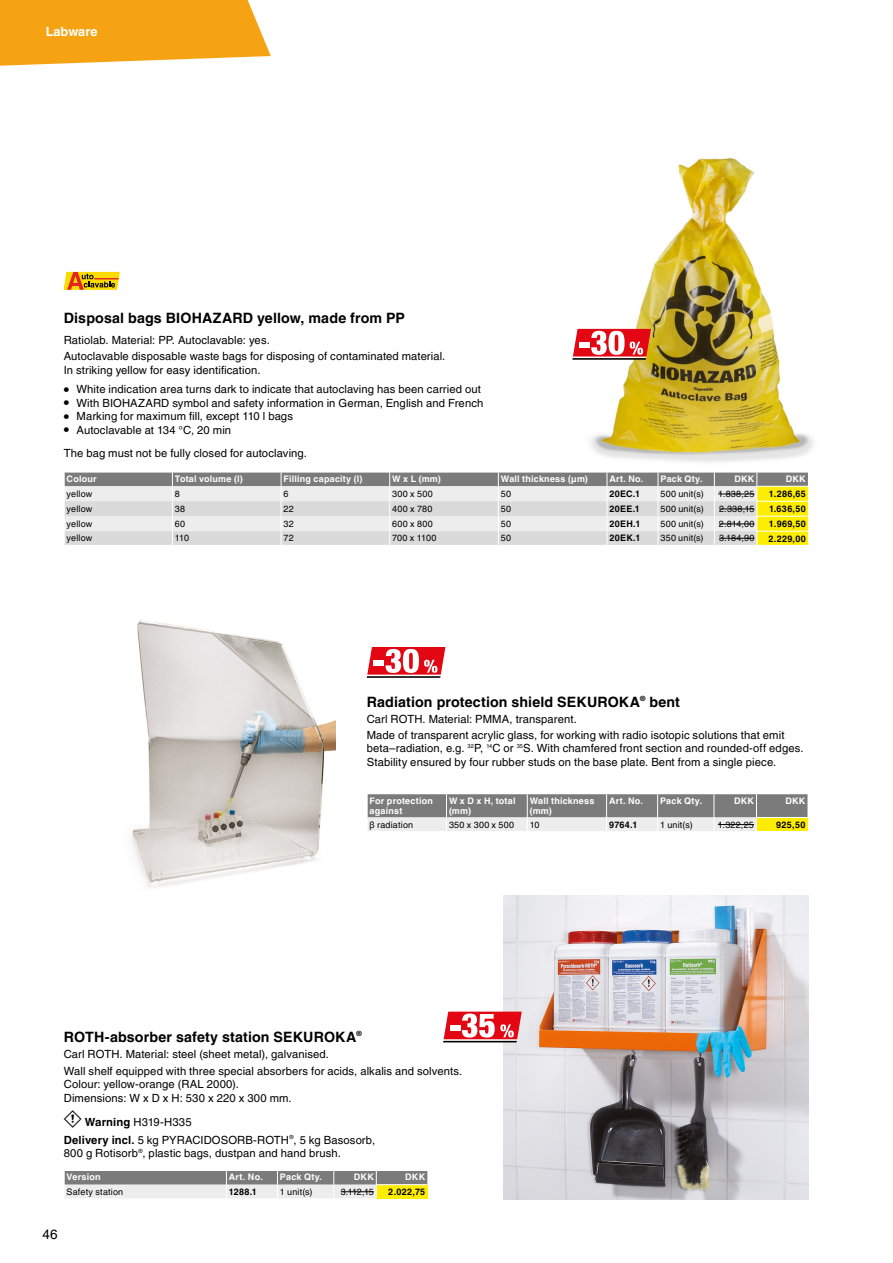
<style>
.page{position:relative;width:893px;height:1263px;background:#fff}
.page>*{position:absolute;margin:0;border:0;box-sizing:border-box;transform-origin:0 0}
.DE_Produktbezeichnun{font:700 14.25px "Helvetica LT Pro";letter-spacing:.01em;color:#000}
.t1{font:13.5px "Helvetica LT Pro";color:#000}
.t2{font:700 12.75px "Helvetica LT Pro";color:#fff}
.DE_00_Basisformat{font:11.25px/13.5px "Helvetica LT Pro";letter-spacing:.01em;color:#000}
.DE_LH_Hinweistext{font:11.25px "Helvetica LT Pro";letter-spacing:.01em;color:#000}
.DE_LH_Gefahrentext{font:11.25px "Helvetica LT Pro";letter-spacing:.01em;color:#000}
.TabKoerperLinks{font:9px "Helvetica LT Pro";letter-spacing:.02em;color:#000}
.TabKopfLinksWeiß{font:700 9px/10.8px "Helvetica LT Pro";letter-spacing:.025em;color:#fff}
.TabStreichpreis{font:9px "Helvetica LT Pro";letter-spacing:.02em;color:#000}
.TabSonderpreis{font:700 9px "Helvetica LT Pro";letter-spacing:.035em;color:#000}
.TabBestNr{font:700 9px "Helvetica LT Pro";letter-spacing:.035em;color:#000}
.TabKopfRechtsWeiß{font:700 9px "Helvetica LT Pro";letter-spacing:.025em;color:#fff}
.s1{font-size:15px}
.s2{font-family:"Helvetica World"}
.s3{font-family:"Helvetica World";font-weight:700}
.s4{font-weight:700}
</style>
<div class="page">
<svg style="left:0;top:0;width:271px;height:66px;background:#f7ad2e"></svg>
<img style="left:584px;top:158px;width:229px;height:315px">
<svg style="left:64px;top:272px;width:56px;height:18px"></svg>
<img style="left:504px;top:896px;width:304px;height:304px">
<img style="left:131px;top:620px;width:204px;height:268px">
<svg style="left:64px;top:473px;width:744px;height:72px;background:#d2d1c5"></svg>
<hr style="left:718px;top:494px;width:36px;height:1px;background:#000">
<hr style="left:719px;top:509px;width:35px;height:1px;background:#000">
<hr style="left:719px;top:524px;width:35px;height:1px;background:#000">
<hr style="left:719px;top:538px;width:35px;height:1px;background:#000">
<svg style="left:64px;top:1171px;width:363px;height:27px;background:#b6b4a5"></svg>
<hr style="left:341px;top:1191px;width:33px;height:1px;background:#000">
<svg style="left:367px;top:794px;width:440px;height:37px;background:#a8a79e"></svg>
<hr style="left:718px;top:824px;width:36px;height:1px;background:#000">
<hr style="left:573px;top:356px;width:73px;height:2px;background:#fff">
<hr style="left:572px;top:358px;width:74px;height:2px;background:#000">
<svg style="left:573px;top:329px;width:78px;height:27px"></svg>
<hr style="left:367px;top:676px;width:73px;height:2px;background:#000">
<svg style="left:367px;top:647px;width:78px;height:28px"></svg>
<hr style="left:443px;top:1039px;width:74px;height:2px;background:#fff">
<hr style="left:443px;top:1041px;width:74px;height:1px;background:#000">
<svg style="left:444px;top:1011px;width:78px;height:28px"></svg>
<p class="t2" style="left:46px;top:24px;width:53px">Labware</p>
<p class="DE_Produktbezeichnun" style="left:64px;top:309px;width:343px">Disposal bags BIOHAZARD yellow, made from PP</p>
<p class="DE_00_Basisformat" style="left:64px;top:349px;width:383px">Autoclavable disposable waste bags for disposing of contaminated material.<br>In striking yellow for easy identification.</p>
<p class="DE_00_Basisformat" style="left:64px;top:383px;width:419px"><span class="s1">•</span> White indication area turns dark to indicate that autoclaving has been carried out</p>
<p class="DE_00_Basisformat" style="left:64px;top:396px;width:421px"><span class="s1">•</span> With BIOHAZARD symbol and safety information in German, English and French</p>
<p class="DE_00_Basisformat" style="left:64px;top:410px;width:231px"><span class="s1">•</span> Marking for maximum fill, except 110 l bags</p>
<p class="DE_00_Basisformat" style="left:64px;top:423px;width:169px"><span class="s1">•</span> Autoclavable at 134 °C, 20 min</p>
<p class="TabKopfLinksWeiß" style="left:67px;top:473px;width:32px">Colour</p>
<p class="TabKopfLinksWeiß" style="left:175px;top:473px;width:69px">Total volume (l)</p>
<p class="TabKopfLinksWeiß" style="left:284px;top:473px;width:81px">Filling capacity (l)</p>
<p class="TabKopfLinksWeiß" style="left:392px;top:473px;width:50px">W x L (mm)</p>
<p class="TabKopfLinksWeiß" style="left:501px;top:473px;width:89px">Wall thickness (µm)</p>
<p class="TabKopfLinksWeiß" style="left:609px;top:473px;width:35px">Art. No.</p>
<p class="TabKopfLinksWeiß" style="left:660px;top:473px;width:44px">Pack Qty.</p>
<p class="TabKopfRechtsWeiß" style="left:734px;top:473px;width:21px">DKK</p>
<p class="TabKopfRechtsWeiß" style="left:786px;top:473px;width:21px">DKK</p>
<p class="TabKoerperLinks" style="left:67px;top:489px;width:27px">yellow</p>
<p class="TabKoerperLinks" style="left:175px;top:489px;width:7px">8</p>
<p class="TabKoerperLinks" style="left:284px;top:489px;width:7px">6</p>
<p class="TabKoerperLinks" style="left:392px;top:489px;width:42px">300 x 500</p>
<p class="TabKoerperLinks" style="left:501px;top:489px;width:12px">50</p>
<p class="TabBestNr" style="left:609px;top:488px;width:32px">20EC.1</p>
<p class="TabKoerperLinks" style="left:660px;top:489px;width:45px">500 unit(s)</p>
<p class="TabStreichpreis" style="left:718px;top:489px;width:38px">1.838,25</p>
<p class="TabSonderpreis" style="left:769px;top:488px;width:38px">1.286,65</p>
<p class="TabKoerperLinks" style="left:67px;top:504px;width:27px">yellow</p>
<p class="TabKoerperLinks" style="left:175px;top:504px;width:12px">38</p>
<p class="TabKoerperLinks" style="left:284px;top:504px;width:12px">22</p>
<p class="TabKoerperLinks" style="left:392px;top:504px;width:42px">400 x 780</p>
<p class="TabKoerperLinks" style="left:501px;top:504px;width:12px">50</p>
<p class="TabBestNr" style="left:609px;top:503px;width:32px">20EE.1</p>
<p class="TabKoerperLinks" style="left:660px;top:504px;width:45px">500 unit(s)</p>
<p class="TabStreichpreis" style="left:719px;top:504px;width:37px">2.338,15</p>
<p class="TabSonderpreis" style="left:769px;top:503px;width:38px">1.636,50</p>
<p class="TabKoerperLinks" style="left:67px;top:518px;width:27px">yellow</p>
<p class="TabKoerperLinks" style="left:175px;top:518px;width:12px">60</p>
<p class="TabKoerperLinks" style="left:284px;top:518px;width:12px">32</p>
<p class="TabKoerperLinks" style="left:392px;top:518px;width:42px">600 x 800</p>
<p class="TabKoerperLinks" style="left:501px;top:518px;width:12px">50</p>
<p class="TabBestNr" style="left:609px;top:518px;width:32px">20EH.1</p>
<p class="TabKoerperLinks" style="left:660px;top:518px;width:45px">500 unit(s)</p>
<p class="TabStreichpreis" style="left:719px;top:518px;width:37px">2.814,00</p>
<p class="TabSonderpreis" style="left:769px;top:518px;width:38px">1.969,50</p>
<p class="TabKoerperLinks" style="left:67px;top:533px;width:27px">yellow</p>
<p class="TabKoerperLinks" style="left:175px;top:533px;width:16px">110</p>
<p class="TabKoerperLinks" style="left:284px;top:533px;width:12px">72</p>
<p class="TabKoerperLinks" style="left:392px;top:533px;width:46px">700 x 1100</p>
<p class="TabKoerperLinks" style="left:501px;top:533px;width:12px">50</p>
<p class="TabBestNr" style="left:609px;top:533px;width:32px">20EK.1</p>
<p class="TabKoerperLinks" style="left:660px;top:533px;width:45px">350 unit(s)</p>
<p class="TabStreichpreis" style="left:719px;top:533px;width:37px">3.184,90</p>
<p class="TabSonderpreis" style="left:768px;top:533px;width:39px">2.229,00</p>
<p class="DE_00_Basisformat" style="left:64px;top:333px;width:207px">Ratiolab. Material: PP. Autoclavable: yes.</p>
<p class="DE_LH_Hinweistext" style="left:64px;top:446px;width:245px">The bag must not be fully closed for autoclaving.</p>
<p class="DE_Produktbezeichnun" style="left:367px;top:693px;width:315px">Radiation protection shield SEKUROKA<sup>®</sup> bent</p>
<p class="DE_00_Basisformat" style="left:367px;top:713px;width:212px">Carl ROTH. Material: PMMA, transparent.</p>
<p class="DE_00_Basisformat" style="left:367px;top:728px;width:438px">Made of transparent acrylic glass, for working with radio isotopic solutions that emit beta–radiation, e.g. <sup>32</sup>P, <sup>14</sup>C or <sup>35</sup>S. With chamfered front section and rounded-off edges.<br>Stability ensured by four rubber studs on the base plate. Bent from a single piece.</p>
<p class="TabKopfLinksWeiß" style="left:370px;top:795px;width:65px">For protection against</p>
<p class="TabKopfLinksWeiß" style="left:449px;top:795px;width:68px">W x D x H, total (mm)</p>
<p class="TabKopfLinksWeiß" style="left:530px;top:795px;width:66px">Wall thickness (mm)</p>
<p class="TabKopfLinksWeiß" style="left:609px;top:795px;width:35px">Art. No.</p>
<p class="TabKopfLinksWeiß" style="left:660px;top:795px;width:44px">Pack Qty.</p>
<p class="TabKopfRechtsWeiß" style="left:734px;top:795px;width:21px">DKK</p>
<p class="TabKopfRechtsWeiß" style="left:785px;top:795px;width:21px">DKK</p>
<p class="TabKoerperLinks" style="left:370px;top:819px;width:45px"><span class="s2">β</span> radiation</p>
<p class="TabKoerperLinks" style="left:449px;top:819px;width:67px">350 x 300 x 500</p>
<p class="TabKoerperLinks" style="left:530px;top:819px;width:11px">10</p>
<p class="TabBestNr" style="left:609px;top:819px;width:30px">9764.1</p>
<p class="TabKoerperLinks" style="left:660px;top:819px;width:34px">1 unit(s)</p>
<p class="TabStreichpreis" style="left:718px;top:819px;width:38px">1.322,25</p>
<p class="TabSonderpreis" style="left:776px;top:819px;width:31px">925,50</p>
<p class="DE_Produktbezeichnun" style="left:64px;top:1028px;width:299px">ROTH-absorber safety station SEKUROKA<sup>®</sup></p>
<p class="DE_00_Basisformat" style="left:64px;top:1047px;width:267px">Carl ROTH. Material: steel (sheet metal), galvanised.</p>
<p class="DE_00_Basisformat" style="left:64px;top:1064px;width:400px">Wall shelf equipped with three special absorbers for acids, alkalis and solvents.<br>Colour: yellow-orange (RAL 2000).<br>Dimensions: W x D x H: 530 x 220 x 300 mm.</p>
<p class="DE_LH_Gefahrentext" style="left:64px;top:1115px;width:129px"><sup>g</sup> <span class="s3">Warning</span> H319-H335</p>
<p class="DE_00_Basisformat" style="left:64px;top:1133px;width:313px"><span class="s4">Delivery incl.</span> 5 kg PYRACIDOSORB-ROTH<sup>®</sup>, 5 kg Basosorb,<br>800 g Rotisorb<sup>®</sup>, plastic bags, dustpan and hand brush.</p>
<p class="TabKopfLinksWeiß" style="left:67px;top:1172px;width:35px">Version</p>
<p class="TabKopfLinksWeiß" style="left:229px;top:1172px;width:35px">Art. No.</p>
<p class="TabKopfLinksWeiß" style="left:280px;top:1172px;width:44px">Pack Qty.</p>
<p class="TabKopfRechtsWeiß" style="left:354px;top:1172px;width:21px">DKK</p>
<p class="TabKopfRechtsWeiß" style="left:405px;top:1172px;width:21px">DKK</p>
<p class="TabKoerperLinks" style="left:67px;top:1186px;width:58px">Safety station</p>
<p class="TabBestNr" style="left:229px;top:1186px;width:29px">1288.1</p>
<p class="TabKoerperLinks" style="left:280px;top:1186px;width:34px">1 unit(s)</p>
<p class="TabStreichpreis" style="left:341px;top:1186px;width:35px">3.112,15</p>
<p class="TabSonderpreis" style="left:388px;top:1187px;width:38px">2.022,75</p>
<p class="t1" style="left:43px;top:1226px;width:17px">46</p>
</div>
